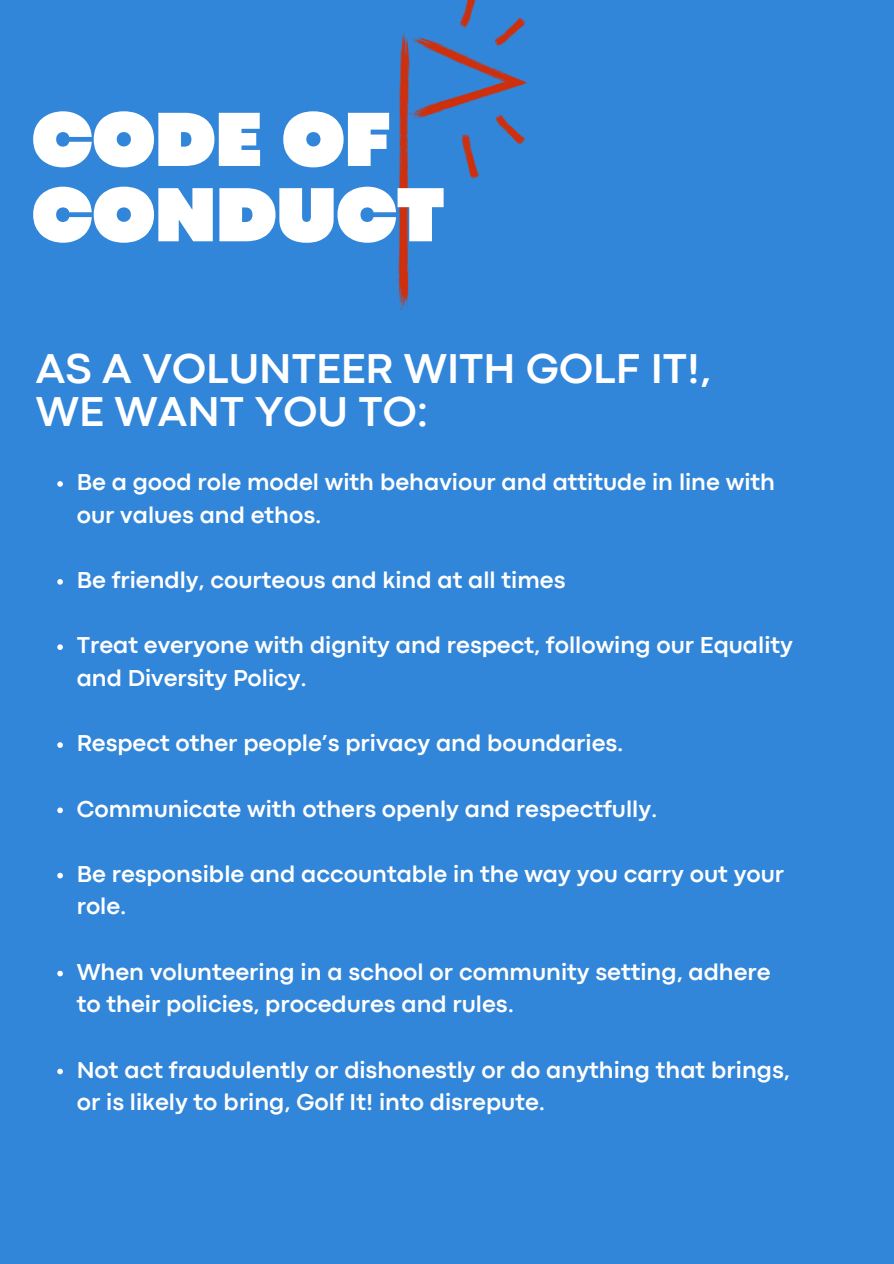
<style>
.page{position:relative;width:894px;height:1264px;background:#fff}
.page>*{position:absolute;margin:0;border:0;box-sizing:border-box;transform-origin:0 0}
.t1{font:900 79.95px/75.3px "Codec Pro";color:#fff}
.t2{font:700 43.5px/42.8px "Codec Pro";color:#fff}
.t3{font:700 24px/32.7px "Codec Pro";color:#fff}
</style>
<div class="page">
<div style="left:0;top:0;width:893px;height:1263px;background:#3286d9"></div>
<img style="left:397px;top:0;width:130px;height:310px">
<svg style="left:57px;top:481px;width:6px;height:6px"></svg>
<svg style="left:57px;top:579px;width:6px;height:5px"></svg>
<svg style="left:57px;top:644px;width:6px;height:6px"></svg>
<svg style="left:57px;top:742px;width:6px;height:6px"></svg>
<svg style="left:57px;top:807px;width:6px;height:6px"></svg>
<svg style="left:57px;top:872px;width:6px;height:6px"></svg>
<svg style="left:57px;top:970px;width:6px;height:6px"></svg>
<svg style="left:57px;top:1068px;width:6px;height:6px"></svg>
<p class="t1" style="left:32px;top:108px;width:413px">CODE OF<br>CONDUCT</p>
<h1 class="t2" style="left:36px;top:350px;width:676px">AS A VOLUNTEER WITH GOLF IT!,<br>WE WANT YOU TO:</h1>
<h2 class="t3" style="left:77px;top:467px;width:699px">Be a good role model with behaviour and attitude in line with our values and ethos.</h2>
<p class="t3" style="left:77px;top:565px;width:490px">Be friendly, courteous and kind at all times</p>
<p class="t3" style="left:77px;top:630px;width:717px">Treat everyone with dignity and respect, following our Equality and Diversity Policy.</p>
<p class="t3" style="left:77px;top:728px;width:548px">Respect other people’s privacy and boundaries.</p>
<p class="t3" style="left:77px;top:794px;width:582px">Communicate with others openly and respectfully.</p>
<p class="t3" style="left:77px;top:859px;width:708px">Be responsible and accountable in the way you carry out your role.</p>
<p class="t3" style="left:77px;top:957px;width:695px">When volunteering in a school or community setting, adhere to their policies, procedures and rules.</p>
<p class="t3" style="left:77px;top:1055px;width:714px">Not act fraudulently or dishonestly or do anything that brings, or is likely to bring, Golf It! into disrepute.</p>
</div>
